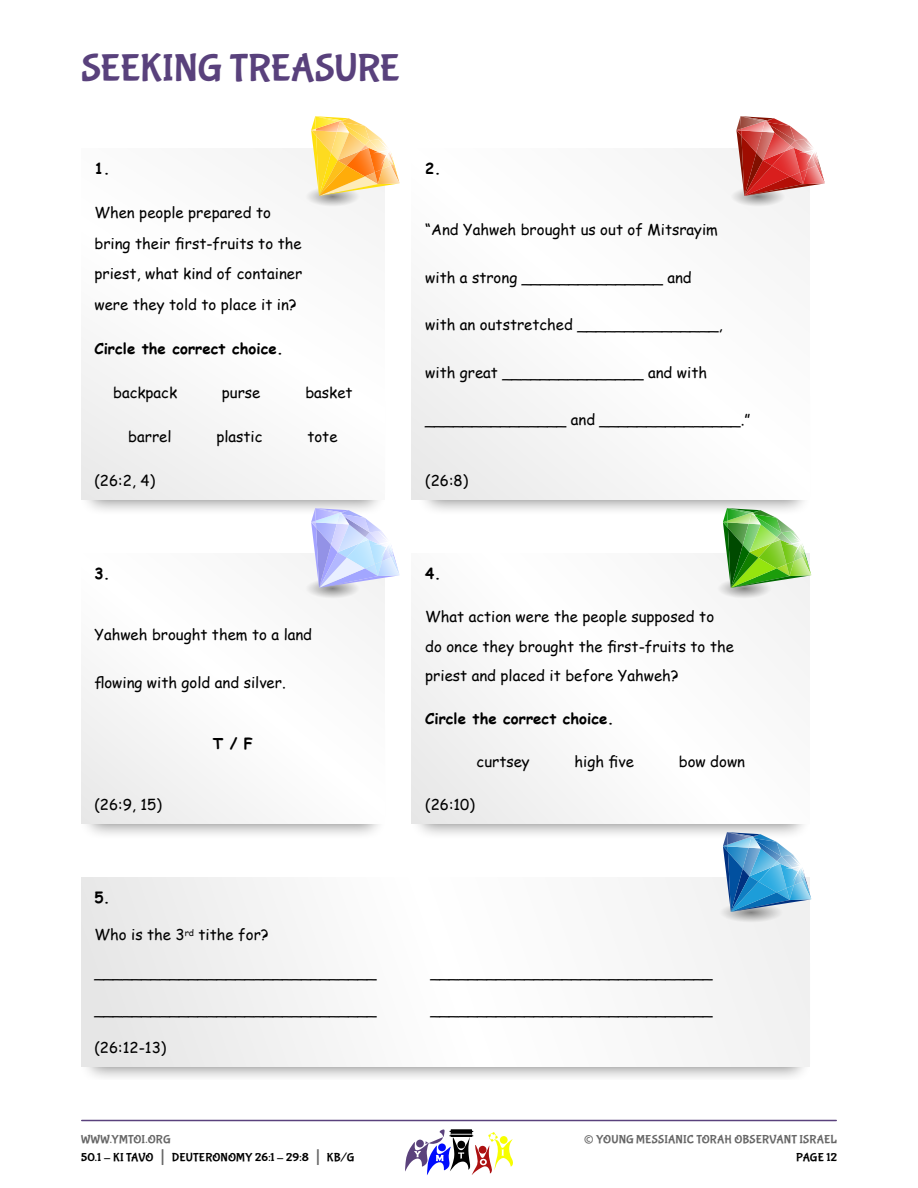
<style>
.page{position:relative;width:918px;height:1188px;background:#fff}
.page>*{position:absolute;margin:0;border:0;box-sizing:border-box;transform-origin:0 0}
.Heading{font:39px "Bubblegum Sans";letter-spacing:-.01em;color:#59417c}
.t1{font:27px "Bubblegum Sans";color:#666}
.t2{font:15px/30.6px "Comic Sans MS";color:#000}
.t3{font:700 15px "Comic Sans MS";color:#000}
.t4{font:12px/18px "Bubblegum Sans";letter-spacing:.01em;color:#000}
.t5{font:12px "Bubblegum Sans";letter-spacing:.01em;color:#666}
.s1{color:#666}
.s2{font-size:21px;color:#666}
</style>
<div class="page">
<hr style="left:82px;top:1120px;width:754px;height:1px;background:#59417c">
<svg style="left:405px;top:1129px;width:108px;height:46px"></svg>
<div style="left:81px;top:378px;width:305px;height:138px;background:#000;opacity:.5"></div>
<div style="left:81px;top:702px;width:305px;height:138px;background:#000;opacity:.5"></div>
<div style="left:417px;top:378px;width:395px;height:138px;background:#000;opacity:.5"></div>
<div style="left:410px;top:702px;width:402px;height:138px;background:#000;opacity:.5"></div>
<div style="left:81px;top:945px;width:731px;height:135px;background:#000;opacity:.5"></div>
<div style="left:81px;top:148px;width:304px;height:352px;background:#fafafa"></div>
<div style="left:81px;top:554px;width:304px;height:270px;background:#fafafa"></div>
<div style="left:412px;top:148px;width:398px;height:352px;background:#fafafa"></div>
<div style="left:412px;top:554px;width:398px;height:270px;background:#f9f9f9"></div>
<svg style="left:732px;top:116px;width:93px;height:90px"></svg>
<svg style="left:703px;top:508px;width:109px;height:90px"></svg>
<svg style="left:291px;top:508px;width:109px;height:90px"></svg>
<svg style="left:307px;top:116px;width:93px;height:90px"></svg>
<div style="left:81px;top:878px;width:729px;height:188px;background:linear-gradient(to right,#efefef,#fafafa)"></div>
<svg style="left:703px;top:832px;width:109px;height:91px"></svg>
<p class="Heading" style="left:81px;top:47px;width:321px">SEEKING TREASURE</p>
<p class="t3" style="left:94px;top:157px;width:11px">1</p>
<p class="t2" style="left:94px;top:197px;width:209px">When people prepared to bring their first-fruits to the priest, what kind of container were they told to place it in?</p>
<p class="t3" style="left:94px;top:337px;width:184px">Circle the correct choice</p>
<p class="t2" style="left:113px;top:377px;width:65px">backpack</p>
<p class="t2" style="left:222px;top:377px;width:40px">purse</p>
<p class="t2" style="left:305px;top:377px;width:49px">basket</p>
<p class="t2" style="left:128px;top:421px;width:45px">barrel</p>
<p class="t2" style="left:216px;top:421px;width:48px">plastic</p>
<p class="t2" style="left:307px;top:421px;width:32px">tote</p>
<p class="t2" style="left:94px;top:465px;width:62px">(26:2, 4)</p>
<p class="t3" style="left:94px;top:562px;width:11px">3</p>
<p class="t2" style="left:94px;top:619px;width:219px">Yahweh brought them to a land</p>
<p class="t2" style="left:94px;top:667px;width:193px">flowing with gold and silver.</p>
<p class="t2" style="left:94px;top:789px;width:69px">(26:9, 15)</p>
<p class="t3" style="left:213px;top:732px;width:42px">T / F</p>
<p class="t3" style="left:425px;top:157px;width:11px">2</p>
<p class="t2" style="left:425px;top:214px;width:294px">“And Yahweh brought us out of Mitsrayim</p>
<p class="t2" style="left:425px;top:261px;width:268px">with a strong _______________ and</p>
<p class="t2" style="left:425px;top:309px;width:299px">with an outstretched _______________,</p>
<p class="t2" style="left:425px;top:356px;width:283px">with great _______________ and with</p>
<p class="t2" style="left:425px;top:404px;width:327px">_______________ and _______________.”</p>
<p class="t2" style="left:425px;top:465px;width:44px">(26:8)</p>
<p class="t3" style="left:425px;top:562px;width:11px">4</p>
<p class="t2" style="left:425px;top:601px;width:310px;line-height:29.5px">What action were the people supposed to do once they brought the first-fruits to the priest and placed it before Yahweh?</p>
<p class="t3" style="left:425px;top:707px;width:184px">Circle the correct choice</p>
<p class="t2" style="left:477px;top:746px;width:55px">curtsey</p>
<p class="t2" style="left:575px;top:746px;width:61px">high five</p>
<p class="t2" style="left:679px;top:746px;width:68px">bow down</p>
<p class="t2" style="left:425px;top:789px;width:51px">(26:10)</p>
<p class="t3" style="left:94px;top:886px;width:11px">5</p>
<p class="t2" style="left:94px;top:919px;width:176px">Who is the 3<sup>rd</sup> tithe for?</p>
<p class="t2" style="left:95px;top:957px;width:284px">______________________________</p>
<p class="t2" style="left:430px;top:957px;width:284px">______________________________</p>
<p class="t2" style="left:95px;top:994px;width:284px">______________________________</p>
<p class="t2" style="left:430px;top:994px;width:284px">______________________________</p>
<p class="t2" style="left:95px;top:1032px;width:73px">(26:12-13)</p>
<p class="t4" style="left:81px;top:1131px;width:275px"><span class="s1">WWW.YMTOI.ORG<br></span>50.1 - KI TAVO <span class="s2">|</span> DEUTERONOMY 26:1 - 29:8 <span class="s2">|</span> KB/G</p>
<h2 class="t1" style="left:584px;top:1124px;width:12px">©</h2>
<p class="t5" style="left:596px;top:1133px;width:242px">YOUNG MESSIANIC TORAH OBSERVANT ISRAEL</p>
<p class="t4" style="left:796px;top:1149px;width:42px">PAGE 12</p>
</div>
